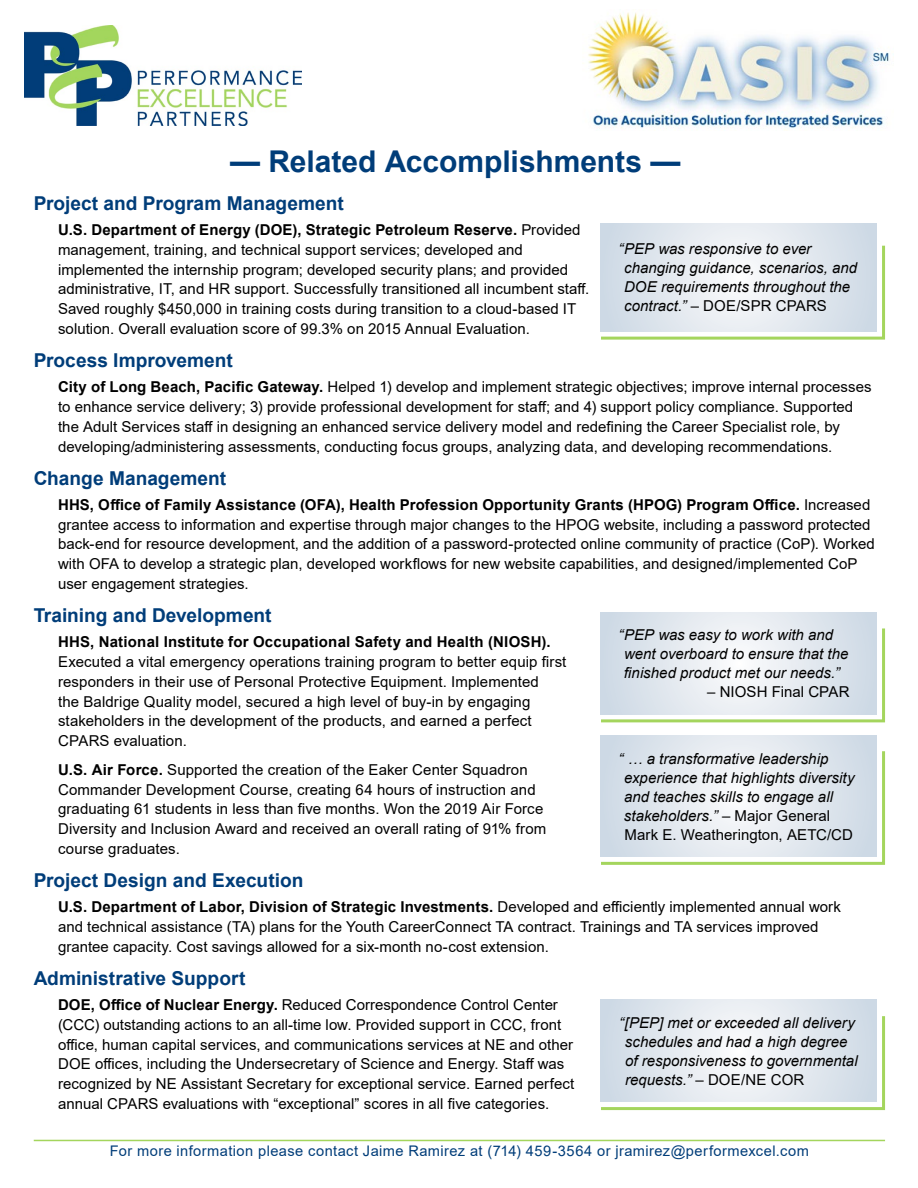
<style>
.page{position:relative;width:918px;height:1188px;background:#fff}
.page>*{position:absolute;margin:0;border:0;box-sizing:border-box;transform-origin:0 0}
.t1{font:700 30px "Arial";color:#003d79}
.t2{font:700 19.2px "Arial";color:#003d79}
.t3{font:15px/19.8px "Arial";letter-spacing:.005em;color:#000}
.t4{font:italic 15px/18.9px "Arial";color:#000}
.t5{font:700 15px "Arial";letter-spacing:.015em;color:#000}
.t6{font:14.7px "Arial";letter-spacing:.03em;color:#003d79}
.s1{font-weight:700}
.s2{font-style:normal}
</style>
<div class="page">
<img style="left:588px;top:12px;width:301px;height:118px">
<img style="left:25px;top:26px;width:277px;height:100px">
<svg style="left:600px;top:613px;width:277px;height:12px;background:#dee5ed"></svg>
<svg style="left:600px;top:1000px;width:277px;height:13px;background:#dee5ed"></svg>
<svg style="left:600px;top:223px;width:277px;height:20px;background:#dee5ed"></svg>
<svg style="left:600px;top:735px;width:277px;height:13px;background:#dce3eb"></svg>
<svg style="left:600px;top:625px;width:285px;height:98px"></svg>
<svg style="left:600px;top:1013px;width:285px;height:98px"></svg>
<svg style="left:600px;top:243px;width:285px;height:97px"></svg>
<svg style="left:600px;top:748px;width:285px;height:117px"></svg>
<hr style="left:34px;top:1140px;width:851px;height:1px;background:#a4d55d">
<h1 class="t1" style="left:230px;top:140px;width:452px">— Related Accomplishments —</h1>
<p class="t2" style="left:34px;top:189px;width:312px">Project and Program Management</p>
<p class="t3" style="left:58px;top:220px;width:533px"><span class="s1">U.S. Department of Energy (DOE), Strategic Petroleum Reserve.</span> Provided management, training, and technical support services; developed and implemented the internship program; developed security plans; and provided administrative, IT, and HR support. Successfully transitioned all incumbent staff.<br>Saved roughly $450,000 in training costs during transition to a cloud-based IT solution. Overall evaluation score of 99.3% on 2015 Annual Evaluation.</p>
<p class="t2" style="left:34px;top:347px;width:201px">Process Improvement</p>
<p class="t3" style="left:58px;top:377px;width:815px"><span class="s1">City of Long Beach, Pacific Gateway.</span> Helped 1) develop and implement strategic objectives; improve internal processes to enhance service delivery; 3) provide professional development for staff; and 4) support policy compliance. Supported the Adult Services staff in designing an enhanced service delivery model and redefining the Career Specialist role, by developing/administering assessments, conducting focus groups, analyzing data, and developing recommendations.</p>
<p class="t2" style="left:34px;top:464px;width:194px">Change Management</p>
<p class="t3" style="left:58px;top:494px;width:818px"><span class="s1">HHS, Office of Family Assistance (OFA), Health Profession Opportunity Grants (HPOG) Program Office.</span> Increased grantee access to information and expertise through major changes to the HPOG website, including a password protected back-end for resource development, and the addition of a password-protected online community of practice (CoP). Worked with OFA to develop a strategic plan, developed workflows for new website capabilities, and designed/implemented CoP user engagement strategies.</p>
<p class="t2" style="left:34px;top:602px;width:239px">Training and Development</p>
<p class="t5" style="left:58px;top:631px;width:494px">HHS, National Institute for Occupational Safety and Health (NIOSH).</p>
<p class="t3" style="left:58px;top:652px;width:510px">Executed a vital emergency operations training program to better equip first responders in their use of Personal Protective Equipment. Implemented<br>the Baldrige Quality model, secured a high level of buy-in by engaging stakeholders in the development of the products, and earned a perfect CPARS evaluation.</p>
<p class="t3" style="left:58px;top:760px;width:490px"><span class="s1">U.S. Air Force.</span> Supported the creation of the Eaker Center Squadron Commander Development Course, creating 64 hours of instruction and graduating 61 students in less than five months. Won the 2019 Air Force Diversity and Inclusion Award and received an overall rating of 91% from course graduates.</p>
<p class="t2" style="left:34px;top:867px;width:271px">Project Design and Execution</p>
<p class="t3" style="left:58px;top:897px;width:784px"><span class="s1">U.S. Department of Labor, Division of Strategic Investments.</span> Developed and efficiently implemented annual work and technical assistance (TA) plans for the Youth CareerConnect TA contract. Trainings and TA services improved grantee capacity. Cost savings allowed for a six-month no-cost extension.</p>
<p class="t2" style="left:34px;top:965px;width:213px">Administrative Support</p>
<p class="t3" style="left:58px;top:995px;width:518px"><span class="s1">DOE, Office of Nuclear Energy.</span> Reduced Correspondence Control Center (CCC) outstanding actions to an all-time low. Provided support in CCC, front office, human capital services, and communications services at NE and other DOE offices, including the Undersecretary of Science and Energy. Staff was recognized by NE Assistant Secretary for exceptional service. Earned perfect annual CPARS evaluations with “exceptional” scores in all five categories.</p>
<p class="t4" style="left:624px;top:240px;width:235px;text-indent:-6px">“PEP was responsive to ever changing guidance, scenarios, and<br>DOE requirements throughout the contract.” <span class="s2">– DOE/SPR CPARS</span></p>
<p class="t4" style="left:624px;top:626px;width:226px;text-indent:-5px">“PEP was easy to work with and went overboard to ensure that the finished product met our needs.”</p>
<p class="t3" style="left:707px;top:682px;width:144px">– NIOSH Final CPAR</p>
<p class="t4" style="left:624px;top:749px;width:232px;text-indent:-5px">“ … a transformative leadership experience that highlights diversity and teaches skills to engage all stakeholders.” <span class="s2">– Major General Mark E. Weatherington, AETC/CD</span></p>
<p class="t4" style="left:625px;top:1013px;width:234px;text-indent:-5px">“[PEP] met or exceeded all delivery schedules and had a high degree of responsiveness to governmental requests.” <span class="s2">– DOE/NE COR</span></p>
<p class="t6" style="left:110px;top:1141px;width:701px">For more information please contact Jaime Ramirez at (714) 459-3564 or jramirez@performexcel.com</p>
</div>
